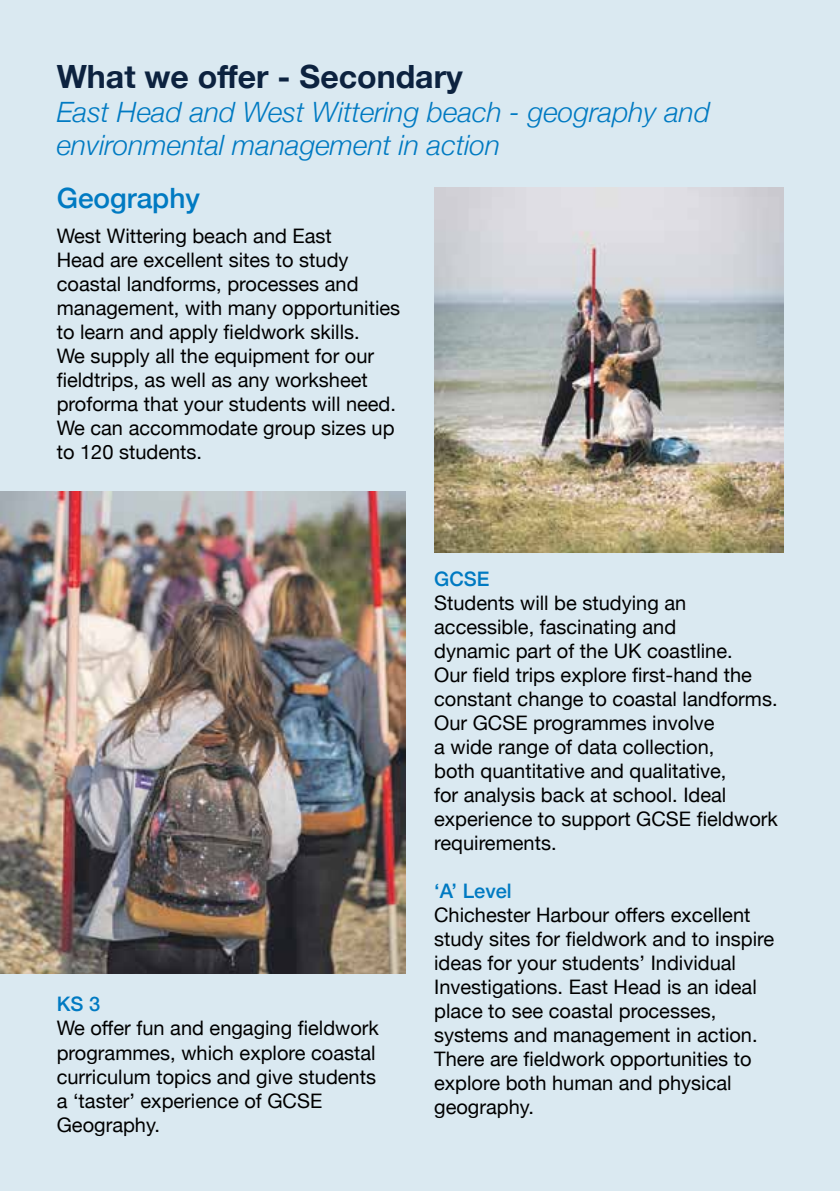
<style>
.page{position:relative;width:840px;height:1191px;background:#fff}
.page>*{position:absolute;margin:0;border:0;box-sizing:border-box;transform-origin:0 0}
.t1{font:700 32px "Helvetica Neue";color:#0c223f}
.t2{font:italic 300 28px/33.6px "Helvetica Neue";color:#007ac2}
.t3{font:500 28px "Helvetica Neue";color:#007ac2}
.t4{font:20px/24px "Helvetica Neue";color:#000}
.t5{font:500 20px "Helvetica Neue";color:#007ac2}
</style>
<div class="page">
<div style="left:0;top:0;width:839px;height:1191px;background:#dae9f1"></div>
<img style="left:0;top:492px;width:405px;height:481px">
<img style="left:434px;top:188px;width:348px;height:365px">
<h1 class="t1" style="left:57px;top:51px;width:407px">What we offer - Secondary</h1>
<h2 class="t2" style="left:57px;top:93px;width:654px">East Head and West Wittering beach - geography and environmental management in action</h2>
<h2 class="t3" style="left:57px;top:175px;width:145px">Geography</h2>
<p class="t4" style="left:57px;top:225px;width:345px">West Wittering beach and East<br>Head are excellent sites to study coastal landforms, processes and management, with many opportunities to learn and apply fieldwork skills.<br>We supply all the equipment for our fieldtrips, as well as any worksheet proforma that your students will need.<br>We can accommodate group sizes up to 120 students.</p>
<p class="t5" style="left:57px;top:988px;width:45px">KS 3</p>
<p class="t4" style="left:57px;top:1017px;width:323px">We offer fun and engaging fieldwork programmes, which explore coastal curriculum topics and give students a ‘taster’ experience of GCSE<br>Geography.</p>
<p class="t5" style="left:434px;top:563px;width:57px">GCSE</p>
<p class="t4" style="left:434px;top:592px;width:345px">Students will be studying an accessible, fascinating and<br>dynamic part of the UK coastline.<br>Our field trips explore first-hand the constant change to coastal landforms.<br>Our GCSE programmes involve<br>a wide range of data collection,<br>both quantitative and qualitative,<br>for analysis back at school. Ideal experience to support GCSE fieldwork requirements.</p>
<p class="t5" style="left:434px;top:875px;width:79px">‘A’ Level</p>
<p class="t4" style="left:434px;top:904px;width:341px">Chichester Harbour offers excellent study sites for fieldwork and to inspire ideas for your students’ Individual Investigations. East Head is an ideal place to see coastal processes, systems and management in action.<br>There are fieldwork opportunities to explore both human and physical geography.</p>
</div>
